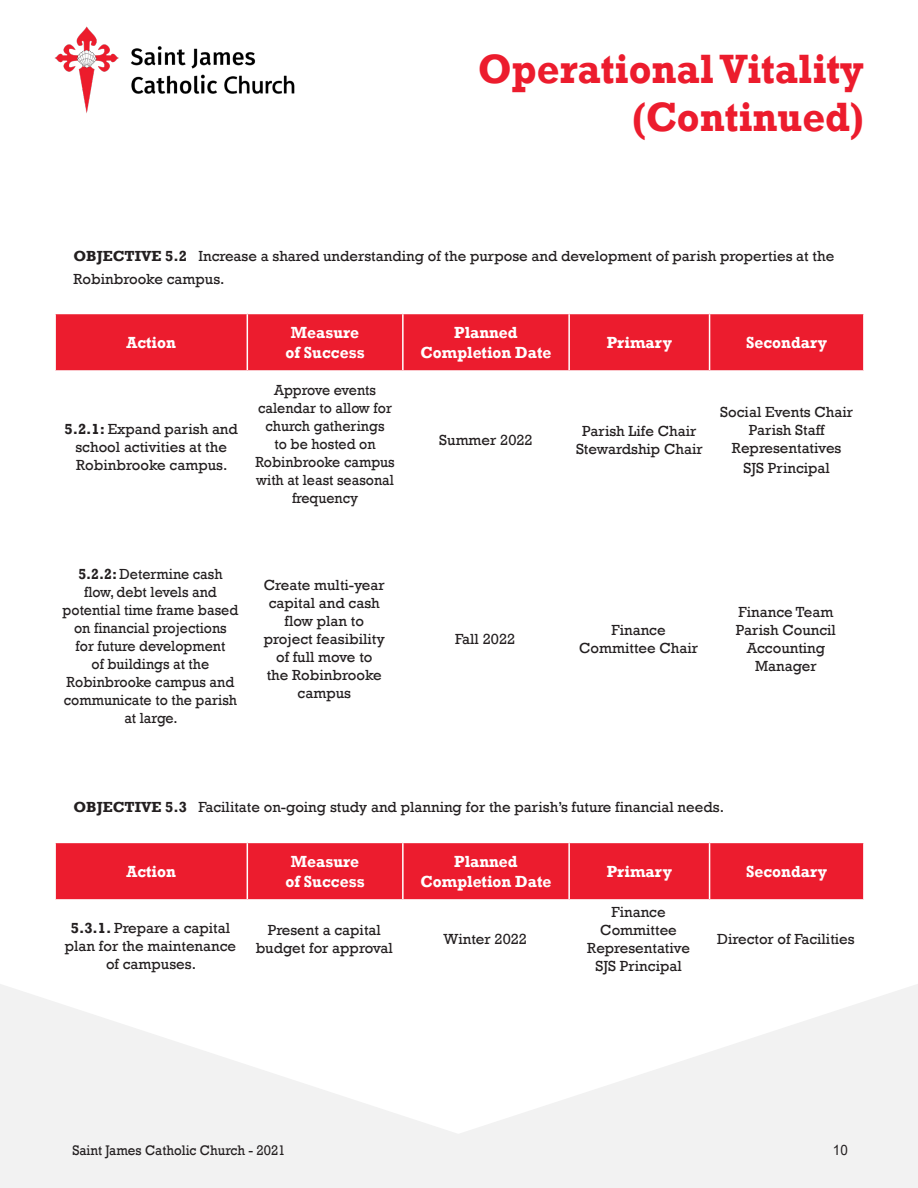
<style>
.page{position:relative;width:918px;height:1188px;background:#fff}
.page>*{position:absolute;margin:0;border:0;box-sizing:border-box;transform-origin:0 0}
.t1{font:700 42px/48px "Rockwell";color:#ec1c2d;text-align:right;scale:.95 1}
.t2{font:700 16.5px/19.5px "Rockwell";color:#fff;text-align:center;scale:.95 1}
.t3{font:15px/18px "Rockwell";color:#231f20;text-align:center}
.t4{font:15px/18px "Rockwell";color:#231f20;text-align:center;scale:.95 1}
.t5{font:14.25px "Rockwell";color:#231f20;scale:.94 1}
.t6{font:14.25px "Arial";color:#231f20;scale:.94 1}
.s1{font-weight:700}
</style>
<div class="page">
<div style="left:0;top:951px;width:918px;height:237px;background:#f2f2f2"></div>
<svg style="left:0;top:951px;width:918px;height:182px;fill:#fff"></svg>
<img style="left:54px;top:26px;width:241px;height:87px">
<div style="left:56px;top:314px;width:807px;height:56px;background:#ec1c2e"></div>
<hr style="left:247px;top:314px;width:1px;height:56px;background:#fff">
<hr style="left:402px;top:314px;width:2px;height:56px;background:#fff">
<hr style="left:568px;top:314px;width:2px;height:56px;background:#fff">
<hr style="left:709px;top:314px;width:1px;height:56px;background:#fff">
<div style="left:56px;top:843px;width:807px;height:56px;background:#ec1c2e"></div>
<hr style="left:247px;top:843px;width:1px;height:56px;background:#fff">
<hr style="left:402px;top:843px;width:2px;height:56px;background:#fff">
<hr style="left:568px;top:843px;width:2px;height:56px;background:#fff">
<hr style="left:709px;top:843px;width:1px;height:56px;background:#fff">
<p class="t1" style="left:478px;top:45px;width:408px">Operational Vitality (Continued)</p>
<p class="t3" style="left:73px;top:245px;width:762px;line-height:22.5px;text-align:left"><span class="s1">OBJECTIVE 5.2</span> Increase a shared understanding of the purpose and development of parish properties at the<br>Robinbrooke campus.</p>
<p class="t2" style="left:126px;top:333px;width:54px">Action</p>
<p class="t2" style="left:285px;top:323px;width:85px">Measure of Success</p>
<p class="t2" style="left:421px;top:323px;width:139px">Planned<br>Completion Date</p>
<p class="t2" style="left:607px;top:333px;width:70px">Primary</p>
<p class="t2" style="left:746px;top:333px;width:87px">Secondary</p>
<p class="t3" style="left:64px;top:420px;width:175px"><span class="s1">5.2.1:</span> Expand parish and school activities at the<br>Robinbrooke campus.</p>
<p class="t4" style="left:255px;top:381px;width:148px">Approve events calendar to allow for church gatherings<br>to be hosted on<br>Robinbrooke campus with at least seasonal frequency</p>
<p class="t4" style="left:63px;top:565px;width:186px"><span class="s1">5.2.2:</span> Determine cash flow, debt levels and potential time frame based on financial projections<br>for future development<br>of buildings at the<br>Robinbrooke campus and communicate to the parish at large.</p>
<p class="t3" style="left:264px;top:576px;width:123px">Create multi-year capital and cash flow plan to project feasibility of full move to the Robinbrooke campus</p>
<p class="t3" style="left:439px;top:431px;width:95px">Summer 2022</p>
<p class="t3" style="left:576px;top:422px;width:128px">Parish Life Chair<br>Stewardship Chair</p>
<p class="t3" style="left:720px;top:403px;width:134px">Social Events Chair</p>
<p class="t3" style="left:732px;top:421px;width:111px">Parish Staff<br>Representatives</p>
<p class="t3" style="left:744px;top:459px;width:88px">SJS Principal</p>
<p class="t3" style="left:455px;top:630px;width:62px">Fall 2022</p>
<p class="t3" style="left:579px;top:621px;width:120px">Finance<br>Committee Chair</p>
<p class="t3" style="left:736px;top:603px;width:102px">Finance Team<br>Parish Council<br>Accounting<br>Manager</p>
<p class="t3" style="left:73px;top:798px;width:652px"><span class="s1">OBJECTIVE 5.3</span> Facilitate on-going study and planning for the parish’s future financial needs.</p>
<p class="t2" style="left:126px;top:862px;width:54px">Action</p>
<p class="t2" style="left:285px;top:852px;width:85px">Measure of Success</p>
<p class="t2" style="left:421px;top:852px;width:139px">Planned<br>Completion Date</p>
<p class="t2" style="left:607px;top:862px;width:70px">Primary</p>
<p class="t2" style="left:746px;top:862px;width:87px">Secondary</p>
<p class="t3" style="left:65px;top:919px;width:173px"><span class="s1">5.3.1.</span> Prepare a capital plan for the maintenance of campuses.</p>
<p class="t3" style="left:256px;top:921px;width:139px">Present a capital budget for approval</p>
<p class="t3" style="left:443px;top:930px;width:85px">Winter 2022</p>
<p class="t3" style="left:587px;top:903px;width:104px">Finance<br>Committee<br>Representative<br>SJS Principal</p>
<p class="t3" style="left:717px;top:930px;width:139px">Director of Facilities</p>
<p class="t5" style="left:72px;top:1142px;width:228px">Saint James Catholic Church - 2021</p>
<p class="t6" style="left:833px;top:1140px;width:17px">10</p>
</div>
